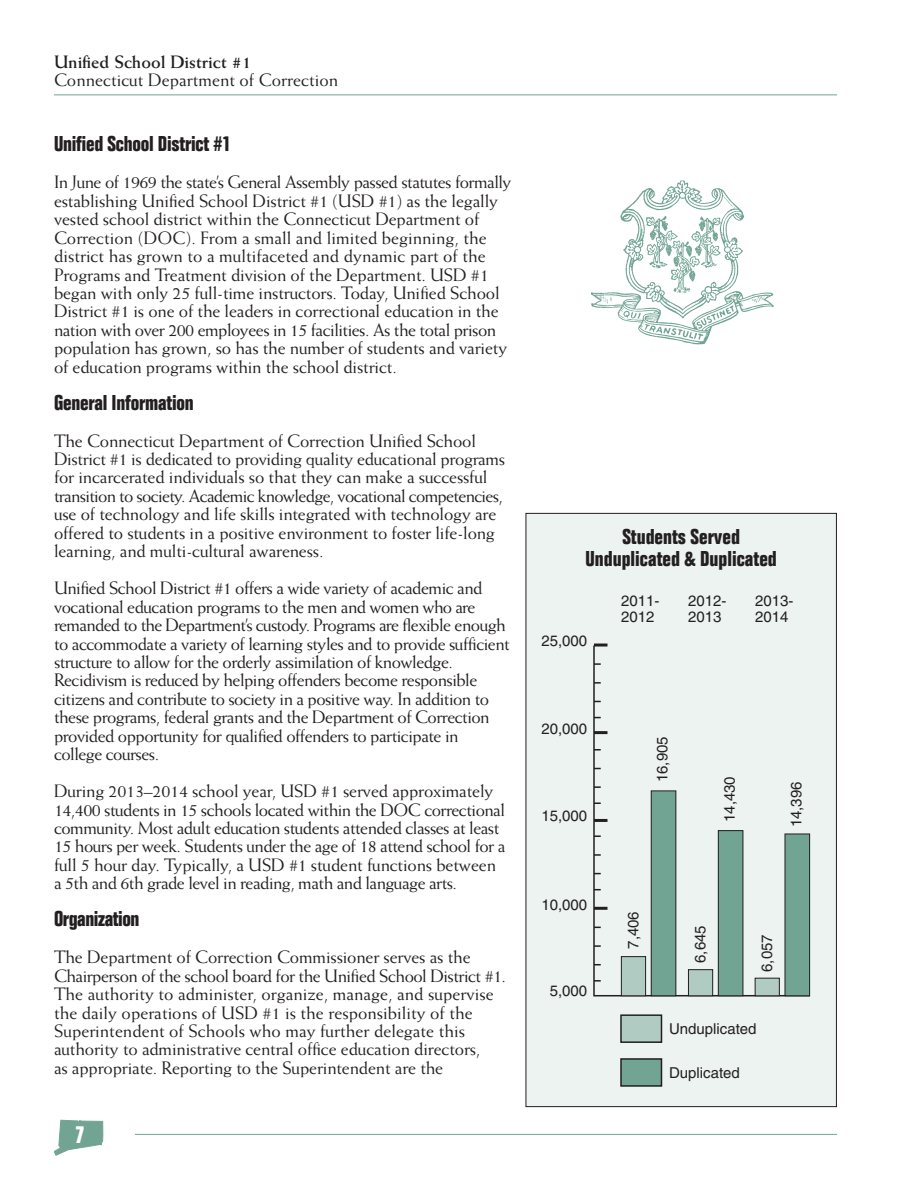
<style>
.page{position:relative;width:918px;height:1188px;background:#fff}
.page>*{position:absolute;margin:0;border:0;box-sizing:border-box;transform-origin:0 0}
.t1{font:700 condensed 24px "Folio";color:#fff}
.Bold_Headings-_Folio{font:700 condensed 21px "Folio";letter-spacing:-.01em;color:#231f20}
.Body_Copy{font:18px/18.5px "Weiss";letter-spacing:-.01em;color:#231f20}
.Body_Copy-2{font:18px/18.5px "Weiss";letter-spacing:-.03em;color:#231f20}
.t2{font:700 18px "Weiss";color:#231f20}
.t3{font:15px "Helvetica";color:#231f20}
</style>
<div class="page">
<div style="left:526px;top:513px;width:310px;height:594px;background:#ecf3f1"></div>
<svg style="left:593px;top:645px;width:218px;height:352px"></svg>
<svg style="left:54px;top:1120px;width:49px;height:36px"></svg>
<hr style="left:54px;top:94px;width:783px;height:1px;background:#71a492">
<hr style="left:135px;top:1134px;width:702px;height:1px;background:#71a492">
<svg style="left:594px;top:663px;width:7px;height:2px"></svg>
<hr style="left:594px;top:731px;width:14px;height:3px;background:#231f20">
<hr style="left:594px;top:819px;width:14px;height:3px;background:#231f20">
<hr style="left:594px;top:907px;width:14px;height:3px;background:#231f20">
<hr style="left:594px;top:644px;width:14px;height:3px;background:#231f20">
<svg style="left:594px;top:682px;width:7px;height:2px"></svg>
<svg style="left:594px;top:749px;width:7px;height:2px"></svg>
<svg style="left:594px;top:786px;width:7px;height:2px"></svg>
<svg style="left:594px;top:802px;width:7px;height:2px"></svg>
<svg style="left:594px;top:835px;width:7px;height:2px"></svg>
<svg style="left:594px;top:854px;width:7px;height:2px"></svg>
<svg style="left:594px;top:945px;width:7px;height:2px"></svg>
<svg style="left:594px;top:980px;width:7px;height:2px"></svg>
<div style="left:785px;top:834px;width:25px;height:162px;background:#71a492"></div>
<div style="left:785px;top:834px;width:25px;height:162px;border:1px solid #231f20"></div>
<div style="left:755px;top:978px;width:24px;height:18px;background:#b0ccc2"></div>
<div style="left:755px;top:978px;width:25px;height:18px;border:1px solid #231f20"></div>
<div style="left:651px;top:791px;width:25px;height:205px;background:#71a492"></div>
<div style="left:651px;top:790px;width:25px;height:206px;border:1px solid #231f20"></div>
<div style="left:621px;top:957px;width:25px;height:39px;background:#b0ccc2"></div>
<div style="left:621px;top:956px;width:25px;height:40px;border:1px solid #231f20"></div>
<div style="left:718px;top:831px;width:25px;height:165px;background:#71a492"></div>
<div style="left:718px;top:830px;width:25px;height:166px;border:1px solid #231f20"></div>
<div style="left:688px;top:970px;width:25px;height:26px;background:#b0ccc2"></div>
<div style="left:688px;top:969px;width:25px;height:27px;border:1px solid #231f20"></div>
<div style="left:621px;top:1015px;width:41px;height:27px;background:#b0ccc2"></div>
<div style="left:620px;top:1014px;width:42px;height:29px;border:2px solid #231f20"></div>
<div style="left:621px;top:1059px;width:41px;height:27px;background:#71a492"></div>
<div style="left:620px;top:1058px;width:42px;height:29px;border:2px solid #231f20"></div>
<img style="left:591px;top:180px;width:183px;height:165px">
<p class="t2" style="left:54px;top:51px;width:199px">Unified School District #1</p>
<p class="Body_Copy" style="left:54px;top:70px;width:286px">Connecticut Department of Correction</p>
<p class="Bold_Headings-_Folio" style="left:54px;top:132px;width:179px">Unified School District #1</p>
<p class="Body_Copy" style="left:54px;top:173px;width:459px">In June of 1969 the state’s General Assembly passed statutes formally establishing Unified School District #1 (USD #1) as the legally vested school district within the Connecticut Department of Correction (DOC). From a small and limited beginning, the district has grown to a multifaceted and dynamic part of the Programs and Treatment division of the Department. USD #1 began with only 25 full-time instructors. Today, Unified School District #1 is one of the leaders in correctional education in the nation with over 200 employees in 15 facilities. As the total prison population has grown, so has the number of students and variety of education programs within the school district.</p>
<p class="Bold_Headings-_Folio" style="left:54px;top:391px;width:141px">General Information</p>
<p class="Body_Copy" style="left:54px;top:431px;width:453px">The Connecticut Department of Correction Unified School District #1 is dedicated to providing quality educational programs for incarcerated individuals so that they can make a successful transition to society. Academic knowledge, vocational competencies, use of technology and life skills integrated with technology are offered to students in a positive environment to foster life-long learning, and multi-cultural awareness.</p>
<p class="Body_Copy-2" style="left:54px;top:579px;width:457px">Unified School District #1 offers a wide variety of academic and vocational education programs to the men and women who are remanded to the Department’s custody. Programs are flexible enough to accommodate a variety of learning styles and to provide sufficient structure to allow for the orderly assimilation of knowledge.<br>Recidivism is reduced by helping offenders become responsible citizens and contribute to society in a positive way. In addition to these programs, federal grants and the Department of Correction provided opportunity for qualified offenders to participate in college courses.</p>
<p class="Body_Copy-2" style="left:54px;top:782px;width:453px">During 2013–2014 school year, USD #1 served approximately 14,400 students in 15 schools located within the DOC correctional community. Most adult education students attended classes at least 15 hours per week. Students under the age of 18 attend school for a full 5 hour day. Typically, a USD #1 student functions between a 5th and 6th grade level in reading, math and language arts.</p>
<p class="Bold_Headings-_Folio" style="left:54px;top:907px;width:87px">Organization</p>
<p class="Body_Copy" style="left:54px;top:948px;width:454px">The Department of Correction Commissioner serves as the Chairperson of the school board for the Unified School District #1.<br>The authority to administer, organize, manage, and supervise the daily operations of USD #1 is the responsibility of the Superintendent of Schools who may further delegate this authority to administrative central office education directors,<br>as appropriate. Reporting to the Superintendent are the</p>
<p class="t1" style="left:75px;top:1121px;width:12px">7</p>
<p class="Bold_Headings-_Folio" style="left:622px;top:525px;width:119px">Students Served</p>
<p class="Bold_Headings-_Folio" style="left:586px;top:547px;width:193px">Unduplicated &amp; Duplicated</p>
<p class="t3" style="left:541px;top:632px;width:47px">25,000</p>
<p class="t3" style="left:541px;top:720px;width:47px">20,000</p>
<p class="t3" style="left:541px;top:807px;width:47px">15,000</p>
<p class="t3" style="left:541px;top:896px;width:47px">10,000</p>
<p class="t3" style="left:550px;top:983px;width:39px">5,000</p>
<p class="t3" style="left:621px;top:592px;width:40px">2011-</p>
<p class="t3" style="left:621px;top:608px;width:35px">2012</p>
<p class="t3" style="left:688px;top:592px;width:40px">2012-</p>
<p class="t3" style="left:688px;top:608px;width:35px">2013</p>
<p class="t3" style="left:755px;top:592px;width:40px">2013-</p>
<p class="t3" style="left:755px;top:608px;width:35px">2014</p>
<p class="t3" style="left:654px;top:782px;width:47px;rotate:-90deg">16,905</p>
<p class="t3" style="left:721px;top:822px;width:47px;rotate:-90deg">14,430</p>
<p class="t3" style="left:787px;top:827px;width:47px;rotate:-90deg">14,396</p>
<p class="t3" style="left:625px;top:949px;width:39px;rotate:-90deg">7,406</p>
<p class="t3" style="left:692px;top:963px;width:39px;rotate:-90deg">6,645</p>
<p class="t3" style="left:758px;top:972px;width:39px;rotate:-90deg">6,057</p>
<p class="t3" style="left:669px;top:1020px;width:89px">Unduplicated</p>
<p class="t3" style="left:669px;top:1064px;width:72px">Duplicated</p>
</div>
